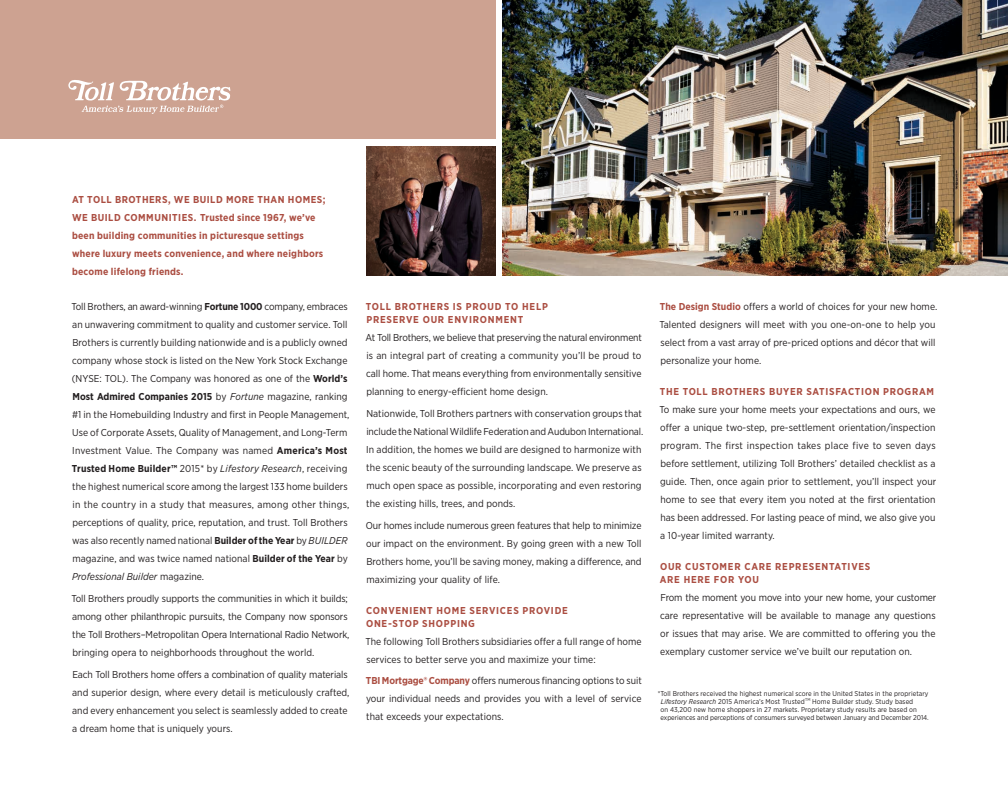
<style>
.page{position:relative;width:1008px;height:792px;background:#fff}
.page>*{position:absolute;margin:0;border:0;box-sizing:border-box;transform-origin:0 0}
.t1{font:10px/18px "Gotham Narrow";letter-spacing:.005em;color:#231f20}
.t2{font:700 10px/18px "Gotham Narrow";letter-spacing:.02em;color:#ab4e42}
.t3{font:700 10px/13px "Gotham Narrow";letter-spacing:.075em;color:#ab4e42}
.t4{font:700 10px "Gotham Narrow";letter-spacing:.07em;color:#ab4e42}
.t5{font:7px/8px "Gotham Narrow";letter-spacing:.005em;color:#231f20}
.s1{font-weight:700}
.s2{font-style:italic}
.s3{font-weight:700;color:#ab4e42}
</style>
<div class="page">
<div style="left:0;top:0;width:496px;height:139px;background:#cda291"></div>
<img style="left:366px;top:146px;width:130px;height:129px">
<svg style="left:68px;top:80px;width:162px;height:34px"></svg>
<img style="left:503px;top:0;width:505px;height:275px">
<p class="t2" style="left:72px;top:191px;width:255px">AT TOLL BROTHERS, WE BUILD MORE THAN HOMES; WE BUILD COMMUNITIES. Trusted since 1967, we’ve been building communities in picturesque settings where luxury meets convenience, and where neighbors become lifelong friends.</p>
<p class="t1" style="left:71px;top:298px;width:280px">Toll Brothers, an award-winning <span class="s1">Fortune 1000</span> company, embraces an unwavering commitment to quality and customer service. Toll Brothers is currently building nationwide and is a publicly owned company whose stock is listed on the New York Stock Exchange (NYSE: TOL). The Company was honored as one of the <span class="s1">World’s Most Admired Companies 2015</span> by <span class="s2">Fortune</span> magazine, ranking #1 in the Homebuilding Industry and first in People Management, Use of Corporate Assets, Quality of Management, and Long-Term Investment Value. The Company was named <span class="s1">America’s Most Trusted Home Builder™</span> 2015* by <span class="s2">Lifestory Research</span>, receiving the highest numerical score among the largest 133 home builders in the country in a study that measures, among other things, perceptions of quality, price, reputation, and trust. Toll Brothers was also recently named national <span class="s1">Builder of the Year</span> by <span class="s2">BUILDER </span>magazine, and was twice named national <span class="s1">Builder of the Year</span> by <span class="s2">Professional Builder</span> magazine.</p>
<p class="t1" style="left:71px;top:589px;width:280px">Toll Brothers proudly supports the communities in which it builds; among other philanthropic pursuits, the Company now sponsors the Toll Brothers–Metropolitan Opera International Radio Network, bringing opera to neighborhoods throughout the world.</p>
<p class="t1" style="left:72px;top:665px;width:279px">Each Toll Brothers home offers a combination of quality materials and superior design, where every detail is meticulously crafted, and every enhancement you select is seamlessly added to create a dream home that is uniquely yours.</p>
<p class="t3" style="left:366px;top:300px;width:183px">TOLL BROTHERS IS PROUD TO HELP<br>PRESERVE OUR ENVIRONMENT</p>
<p class="t1" style="left:365px;top:329px;width:278px;text-align:justify">At Toll Brothers, we believe that preserving the natural environment is an integral part of creating a community you’ll be proud to call home. That means everything from environmentally sensitive planning to energy-efficient home design.</p>
<p class="t1" style="left:366px;top:404px;width:279px">Nationwide, Toll Brothers partners with conservation groups that include the National Wildlife Federation and Audubon International.<br>In addition, the homes we build are designed to harmonize with the scenic beauty of the surrounding landscape. We preserve as much open space as possible, incorporating and even restoring the existing hills, trees, and ponds.</p>
<p class="t1" style="left:366px;top:516px;width:277px;text-align:justify">Our homes include numerous green features that help to minimize our impact on the environment. By going green with a new Toll Brothers home, you’ll be saving money, making a difference, and maximizing your quality of life.</p>
<p class="t3" style="left:366px;top:603px;width:203px">CONVENIENT HOME SERVICES PROVIDE<br>ONE-STOP SHOPPING</p>
<p class="t1" style="left:365px;top:632px;width:278px">The following Toll Brothers subsidiaries offer a full range of home services to better serve you and maximize your time:</p>
<p class="t1" style="left:366px;top:671px;width:278px;text-align:justify"><span class="s3">TBI Mortgage® Company</span> offers numerous financing options to suit your individual needs and provides you with a level of service that exceeds your expectations.</p>
<p class="t1" style="left:659px;top:298px;width:279px"><span class="s3">The Design Studio</span> offers a world of choices for your new home.<br>Talented designers will meet with you one-on-one to help you select from a vast array of pre-priced options and décor that will personalize your home.</p>
<p class="t4" style="left:660px;top:385px;width:276px">THE TOLL BROTHERS BUYER SATISFACTION PROGRAM</p>
<p class="t1" style="left:659px;top:401px;width:279px;text-align:justify">To make sure your home meets your expectations and ours, we offer a unique two-step, pre-settlement orientation/inspection program. The first inspection takes place five to seven days before settlement, utilizing Toll Brothers’ detailed checklist as a guide. Then, once again prior to settlement, you’ll inspect your home to see that every item you noted at the first orientation has been addressed. For lasting peace of mind, we also give you a 10-year limited warranty.</p>
<p class="t3" style="left:660px;top:560px;width:212px">OUR CUSTOMER CARE REPRESENTATIVES<br>ARE HERE FOR YOU</p>
<p class="t1" style="left:660px;top:589px;width:278px;text-align:justify">From the moment you move into your new home, your customer care representative will be available to manage any questions or issues that may arise. We are committed to offering you the exemplary customer service we’ve built our reputation on.</p>
<p class="t5" style="left:661px;top:689px;width:270px;text-indent:-3px">*Toll Brothers received the highest numerical score in the United States in the proprietary <span class="s2">Lifestory Research</span> 2015 America’s Most Trusted<sup>TM</sup> Home Builder study. Study based<br>on 43,200 new home shoppers in 27 markets. Proprietary study results are based on experiences and perceptions of consumers surveyed between January and December 2014.</p>
</div>
